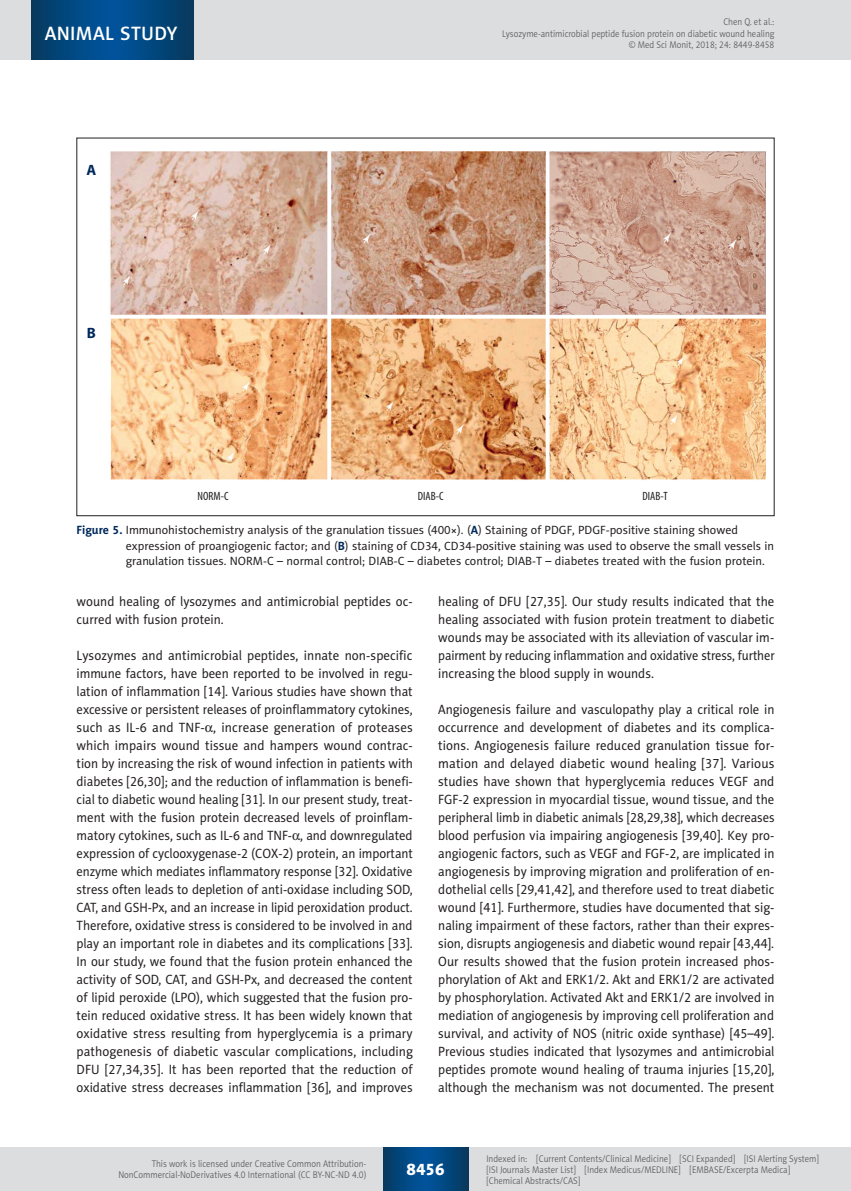
<style>
.page{position:relative;width:851px;height:1191px;background:#fff}
.page>*{position:absolute;margin:0;border:0;box-sizing:border-box;transform-origin:0 0}
.t1{font:19.5px "Naomi Sans EFN Medium";letter-spacing:.015em;color:#fff}
.t2{font:16.5px "Naomi Sans EFN Heavy";color:#fff}
.t3{font:700 15px "Myriad Pro";color:#00295c}
.MSM_Body{font:13.5px/18px "Naomi Sans EFN";color:#231f20;text-align:justify;scale:.95 1}
.MSM_Body-2{font:13.5px/18px "Naomi Sans EFN";color:#231f20;text-align:justify;scale:.96 1}
.MSM_Rycina_tytul{font:12px/15.8px "Naomi Sans EFN";color:#231f20}
.t4{font:condensed 12px "Myriad Pro";color:#231f20}
.t5{font:9.75px/11.2px "Naomi Sans EFN Light";color:#57585a;text-align:right;scale:.9 1}
.s1{font-weight:700;color:#00295c}
.s2{font-family:"Standard Sym L"}
</style>
<div class="page">
<img style="left:110px;top:152px;width:655px;height:328px">
<div style="left:0;top:1148px;width:850px;height:43px;background:#dcdddf"></div>
<svg style="left:383px;top:1147px;width:85px;height:43px;background:#02477e"></svg>
<div style="left:0;top:0;width:850px;height:60px;background:#dcdddf"></div>
<hr style="left:850px;top:0;width:1px;height:60px;background:#dcdddf">
<svg style="left:32px;top:0;width:161px;height:60px;background:#02477f"></svg>
<h1 class="t1" style="left:45px;top:22px;width:134px">ANIMAL STUDY</h1>
<p class="t3" style="left:86px;top:161px;width:11px">A</p>
<p class="t3" style="left:87px;top:323px;width:11px">B</p>
<p class="t5" style="left:502px;top:16px;width:304px">Chen Q. et al.:<br>Lysozyme-antimicrobial peptide fusion protein on diabetic wound healing © Med Sci Monit, 2018; 24: 8449-8458</p>
<p class="t4" style="left:197px;top:489px;width:32px">NORM-C</p>
<p class="t4" style="left:418px;top:489px;width:27px">DIAB-C</p>
<p class="t4" style="left:642px;top:489px;width:27px">DIAB-T</p>
<p class="MSM_Rycina_tytul" style="left:126px;top:522px;width:649px;text-indent:-49px"><span class="s1">Figure 5.</span> Immunohistochemistry analysis of the granulation tissues (400×). (<span class="s1">A</span>) Staining of PDGF, PDGF-positive staining showed expression of proangiogenic factor; and (<span class="s1">B</span>) staining of CD34, CD34-positive staining was used to observe the small vessels in granulation tissues. NORM-C – normal control; DIAB-C – diabetes control; DIAB-T – diabetes treated with the fusion protein.</p>
<p class="MSM_Body" style="left:77px;top:592px;width:355px">wound healing of lysozymes and antimicrobial peptides oc&shy;curred with fusion protein.</p>
<p class="MSM_Body-2" style="left:77px;top:646px;width:352px">Lysozymes and antimicrobial peptides, innate non-specific immune factors, have been reported to be involved in regu&shy;lation of inflammation [14]. Various studies have shown that excessive or persistent releases of proinflammatory cytokines, such as IL-6 and TNF-<span class="s2">a</span>, increase generation of proteases which impairs wound tissue and hampers wound contrac&shy;tion by increasing the risk of wound infection in patients with diabetes [26,30]; and the reduction of inflammation is benefi&shy;cial to diabetic wound healing [31]. In our present study, treat&shy;ment with the fusion protein decreased levels of proinflam&shy;matory cytokines, such as IL-6 and TNF-<span class="s2">a</span>, and downregulated expression of cyclooxygenase-2 (COX-2) protein, an important enzyme which mediates inflammatory response [32]. Oxidative stress often leads to depletion of anti-oxidase including SOD, CAT, and GSH-Px, and an increase in lipid peroxidation product.<br>Therefore, oxidative stress is considered to be involved in and play an important role in diabetes and its complications [33].<br>In our study, we found that the fusion protein enhanced the activity of SOD, CAT, and GSH-Px, and decreased the content of lipid peroxide (LPO), which suggested that the fusion pro&shy;tein reduced oxidative stress. It has been widely known that oxidative stress resulting from hyperglycemia is a primary pathogenesis of diabetic vascular complications, including DFU [27,34,35]. It has been reported that the reduction of oxidative stress decreases inflammation [36], and improves</p>
<p class="MSM_Body" style="left:438px;top:592px;width:355px">healing of DFU [27,35]. Our study results indicated that the healing associated with fusion protein treatment to diabetic wounds may be associated with its alleviation of vascular im&shy;pairment by reducing inflammation and oxidative stress, further increasing the blood supply in wounds.</p>
<p class="MSM_Body" style="left:438px;top:700px;width:355px">Angiogenesis failure and vasculopathy play a critical role in occurrence and development of diabetes and its complica&shy;tions. Angiogenesis failure reduced granulation tissue for&shy;mation and delayed diabetic wound healing [37]. Various studies have shown that hyperglycemia reduces VEGF and FGF-2 expression in myocardial tissue, wound tissue, and the peripheral limb in diabetic animals [28,29,38], which decreases blood perfusion via impairing angiogenesis [39,40]. Key pro&shy;angiogenic factors, such as VEGF and FGF-2, are implicated in angiogenesis by improving migration and proliferation of en&shy;dothelial cells [29,41,42], and therefore used to treat diabetic wound [41]. Furthermore, studies have documented that sig&shy;naling impairment of these factors, rather than their expres&shy;sion, disrupts angiogenesis and diabetic wound repair [43,44].<br>Our results showed that the fusion protein increased phos&shy;phorylation of Akt and ERK1/2. Akt and ERK1/2 are activated by phosphorylation. Activated Akt and ERK1/2 are involved in mediation of angiogenesis by improving cell proliferation and survival, and activity of NOS (nitric oxide synthase) [45–49].<br>Previous studies indicated that lysozymes and antimicrobial peptides promote wound healing of trauma injuries [15,20], although the mechanism was not documented. The present</p>
<p class="t5" style="left:118px;top:1158px;width:277px">This work is licensed under Creative Common Attribution-<br>NonCommercial-NoDerivatives 4.0 International (CC BY-NC-ND 4.0)</p>
<p class="t2" style="left:406px;top:1159px;width:40px">8456</p>
<p class="t5" style="left:486px;top:1152px;width:371px;text-align:left">Indexed in: [Current Contents/Clinical Medicine] [SCI Expanded] [ISI Alerting System] [ISI Journals Master List] [Index Medicus/MEDLINE] [EMBASE/Excerpta Medica] [Chemical Abstracts/CAS]</p>
</div>
